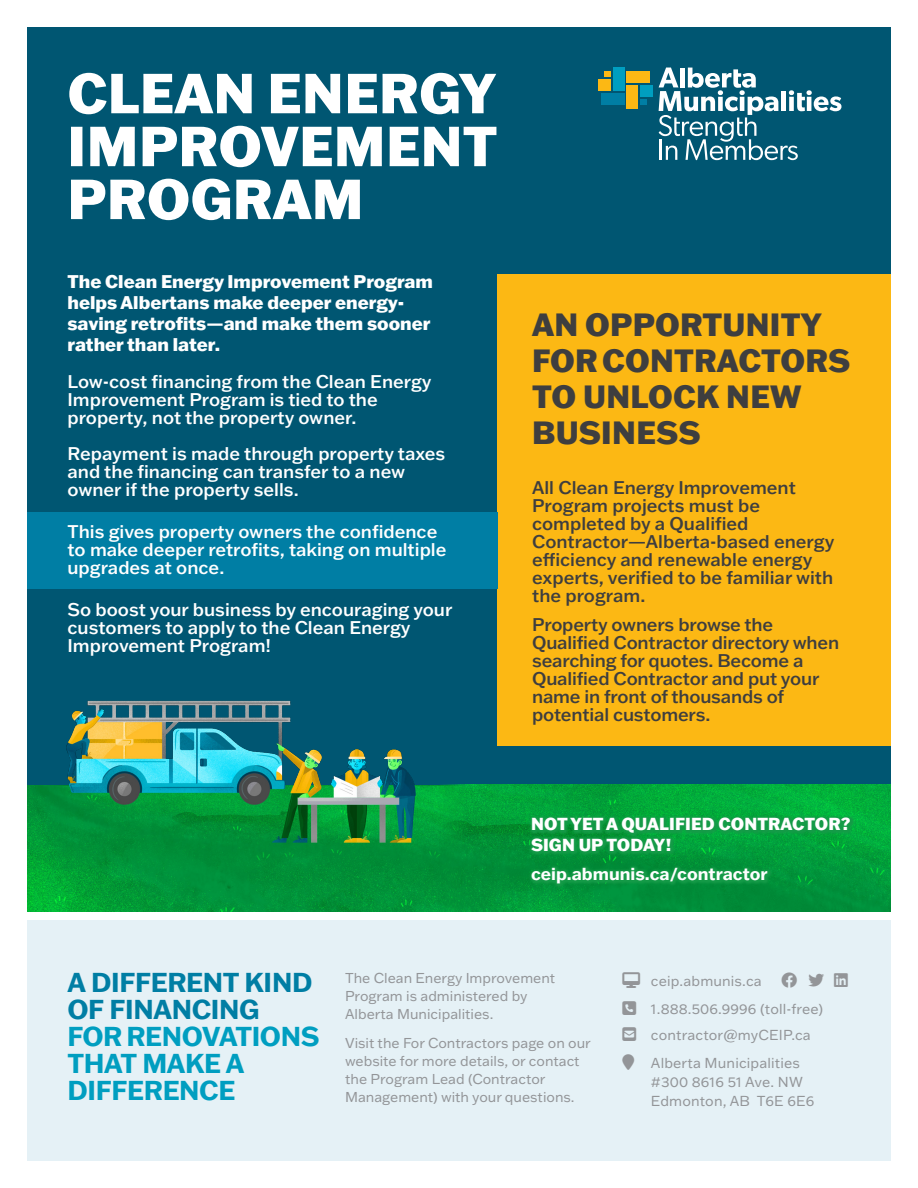
<style>
.page{position:relative;width:918px;height:1188px;background:#fff}
.page>*{position:absolute;margin:0;border:0;box-sizing:border-box;transform-origin:0 0}
.t1{font:800 55.05px/52.9px "Franklin Gothic ATF";letter-spacing:.005em;color:#fff;text-align:justify}
.t2{font:800 31.5px/36px "Franklin Gothic ATF";letter-spacing:.005em;color:#3e3e3f}
.t3{font:700 26.7px/27px "Franklin Gothic ATF";letter-spacing:-.015em;color:#009ec0}
.t4{font:700 26.7px/27px "Franklin Gothic ATF";letter-spacing:-.015em;color:#007ea4}
.t5{font:500 18px/18px "Franklin Gothic ATF";color:#fff}
.t6{font:500 18px/18px "Franklin Gothic ATF";letter-spacing:-.01em;color:#3e3e3f}
.t7{font:800 18px/21px "Franklin Gothic ATF";color:#fff}
.t8{font:800 17.1px/20.7px "Franklin Gothic ATF";letter-spacing:.005em;color:#fff}
.t9{font:700 17.1px "Franklin Gothic ATF";color:#fff}
.t10{font:14.1px/18px "Franklin Gothic ATF";color:#939598}
</style>
<div class="page">
<div style="left:27px;top:27px;width:864px;height:884px;background:#005672"></div>
<div style="left:27px;top:921px;width:864px;height:240px;background:#e5f1f6"></div>
<div style="left:626px;top:85px;width:12px;height:24px;background:#fcb814"></div>
<div style="left:626px;top:71px;width:24px;height:12px;background:#fcb814"></div>
<div style="left:640px;top:85px;width:12px;height:12px;background:#009ec0"></div>
<svg style="left:640px;top:99px;width:6px;height:6px"></svg>
<div style="left:613px;top:68px;width:11px;height:23px;background:#009ec0"></div>
<div style="left:601px;top:93px;width:23px;height:12px;background:#007ea4"></div>
<div style="left:598px;top:79px;width:13px;height:12px;background:#fcb814"></div>
<svg style="left:605px;top:71px;width:6px;height:6px"></svg>
<svg style="left:659px;top:68px;width:182px;height:92px"></svg>
<img style="left:27px;top:785px;width:864px;height:126px">
<img style="left:46px;top:697px;width:452px;height:174px">
<div style="left:498px;top:274px;width:393px;height:472px;background:#fcb814"></div>
<img style="left:440px;top:784px;width:451px;height:126px">
<svg style="left:528px;top:814px;width:327px;height:75px;background:#09993f"></svg>
<div style="left:27px;top:512px;width:471px;height:77px;background:#007ea4"></div>
<h1 class="t1" style="left:68px;top:65px;width:431px">CLEAN ENERGY IMPROVEMENT PROGRAM</h1>
<p class="t7" style="left:68px;top:270px;width:367px">The Clean Energy Improvement Program helps Albertans make deeper energy&shy;saving retrofits—and make them sooner rather than later.</p>
<p class="t5" style="left:68px;top:372px;width:366px">Low-cost financing from the Clean Energy<br>Improvement Program is tied to the property, not the property owner.</p>
<p class="t5" style="left:68px;top:444px;width:379px">Repayment is made through property taxes and the financing can transfer to a new owner if the property sells.</p>
<p class="t5" style="left:68px;top:522px;width:381px">This gives property owners the confidence to make deeper retrofits, taking on multiple upgrades at once.</p>
<p class="t5" style="left:68px;top:600px;width:386px">So boost your business by encouraging your customers to apply to the Clean Energy<br>Improvement Program!</p>
<h2 class="t2" style="left:532px;top:306px;width:320px">AN OPPORTUNITY<br>FOR CONTRACTORS<br>TO UNLOCK NEW<br>BUSINESS</h2>
<p class="t6" style="left:532px;top:478px;width:304px">All Clean Energy Improvement<br>Program projects must be completed by a Qualified<br>Contractor—Alberta-based energy efficiency and renewable energy experts, verified to be familiar with the program.</p>
<p class="t6" style="left:532px;top:615px;width:309px">Property owners browse the<br>Qualified Contractor directory when searching for quotes. Become a<br>Qualified Contractor and put your name in front of thousands of potential customers.</p>
<p class="t8" style="left:531px;top:813px;width:321px">NOT YET A QUALIFIED CONTRACTOR?<br>SIGN UP TODAY!</p>
<p class="t9" style="left:531px;top:862px;width:238px">ceip.abmunis.ca/contractor</p>
<h3 class="t4" style="left:68px;top:969px;width:247px">A DIFFERENT KIND<br>OF FINANCING</h3>
<h3 class="t3" style="left:68px;top:1022px;width:254px">FOR RENOVATIONS<br>THAT MAKE A<br>DIFFERENCE</h3>
<p class="t10" style="left:345px;top:968px;width:212px">The Clean Energy Improvement<br>Program is administered by<br>Alberta Municipalities.</p>
<p class="t10" style="left:345px;top:1033px;width:247px">Visit the For Contractors page on our website for more details, or contact the Program Lead (Contractor Management) with your questions.</p>
<p class="t10" style="left:651px;top:972px;width:112px">ceip.abmunis.ca</p>
<p class="t10" style="left:651px;top:996px;width:174px;line-height:25.2px;text-indent:-28px">★ 1.888.506.9996 (toll-free) contractor@myCEIP.ca</p>
<p class="t10" style="left:651px;top:1053px;width:165px;line-height:18.9px">Alberta Municipalities #300 8616 51 Ave. NW<br>Edmonton, AB T6E 6E6</p>
</div>
